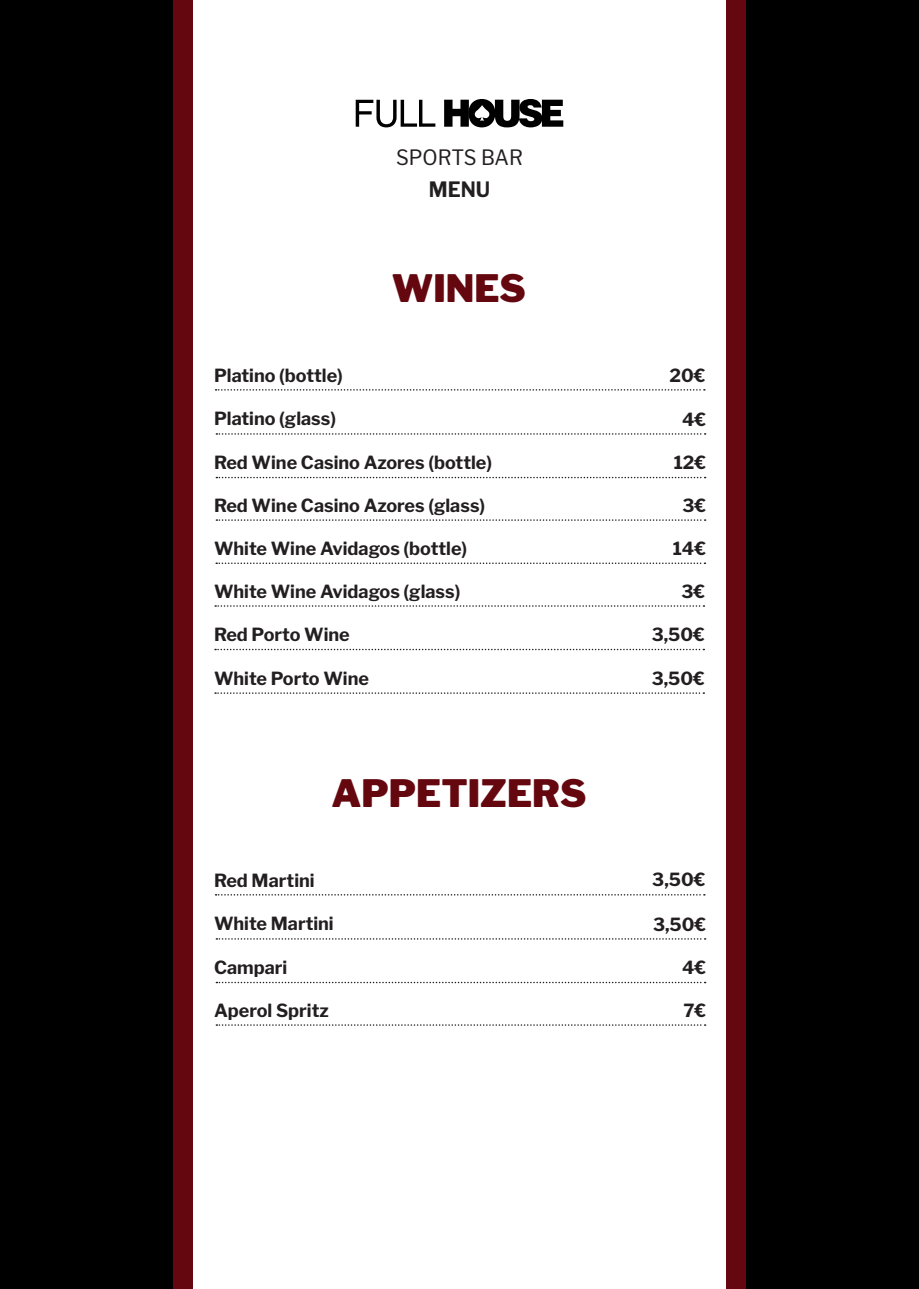
<style>
.page{position:relative;width:919px;height:1289px;background:#fff}
.page>*{position:absolute;margin:0;border:0;box-sizing:border-box;transform-origin:0 0}
.t1{font:900 37.5px "Libre Franklin";color:#64070e}
.t2{font:21px "Libre Franklin";color:#231f20;scale:.95 1}
.t3{font:700 21px "Libre Franklin";color:#231f20;scale:.95 1}
.t4{font:700 18px "Libre Franklin";color:#231f20}
</style>
<div class="page">
<div style="left:0;top:0;width:918px;height:1288px;background:#000001"></div>
<div style="left:191px;top:0;width:536px;height:1288px;background:#fff"></div>
<div style="left:726px;top:0;width:19px;height:1288px;background:#64070e"></div>
<div style="left:173px;top:0;width:20px;height:1288px;background:#64070e"></div>
<svg style="left:355px;top:100px;width:80px;height:27px"></svg>
<svg style="left:444px;top:99px;width:119px;height:28px"></svg>
<svg style="left:215px;top:389px;width:489px;height:1px"></svg>
<svg style="left:216px;top:433px;width:489px;height:1px"></svg>
<svg style="left:216px;top:477px;width:489px;height:1px"></svg>
<svg style="left:216px;top:519px;width:489px;height:2px"></svg>
<svg style="left:216px;top:562px;width:489px;height:2px"></svg>
<svg style="left:215px;top:605px;width:489px;height:1px"></svg>
<svg style="left:215px;top:648px;width:489px;height:2px"></svg>
<svg style="left:215px;top:692px;width:489px;height:2px"></svg>
<svg style="left:215px;top:894px;width:489px;height:1px"></svg>
<svg style="left:216px;top:938px;width:489px;height:1px"></svg>
<svg style="left:216px;top:981px;width:489px;height:2px"></svg>
<svg style="left:216px;top:1024px;width:489px;height:1px"></svg>
<p class="t2" style="left:396px;top:140px;width:135px">SPORTS BAR</p>
<p class="t3" style="left:429px;top:173px;width:66px">MENU</p>
<p class="t1" style="left:392px;top:258px;width:135px">WINES</p>
<p class="t4" style="left:214px;top:361px;width:130px">Platino (bottle)</p>
<p class="t4" style="left:214px;top:404px;width:123px">Platino (glass)</p>
<p class="t4" style="left:214px;top:447px;width:279px">Red Wine Casino Azores (bottle)</p>
<p class="t4" style="left:214px;top:491px;width:273px">Red Wine Casino Azores (glass)</p>
<p class="t4" style="left:214px;top:534px;width:255px">White Wine Avidagos (bottle)</p>
<p class="t4" style="left:214px;top:577px;width:248px">White Wine Avidagos (glass)</p>
<p class="t4" style="left:214px;top:620px;width:137px">Red Porto Wine</p>
<p class="t4" style="left:214px;top:663px;width:156px">White Porto Wine</p>
<p class="t1" style="left:331px;top:763px;width:256px">APPETIZERS</p>
<p class="t4" style="left:214px;top:866px;width:102px">Red Martini</p>
<p class="t4" style="left:214px;top:909px;width:121px">White Martini</p>
<p class="t4" style="left:214px;top:952px;width:75px">Campari</p>
<p class="t4" style="left:214px;top:995px;width:116px">Aperol Spritz</p>
<p class="t4" style="left:669px;top:360px;width:38px">20€</p>
<p class="t4" style="left:682px;top:404px;width:26px">4€</p>
<p class="t4" style="left:673px;top:448px;width:34px">12€</p>
<p class="t4" style="left:682px;top:491px;width:25px">3€</p>
<p class="t4" style="left:672px;top:534px;width:35px">14€</p>
<p class="t4" style="left:681px;top:576px;width:25px">3€</p>
<p class="t4" style="left:651px;top:620px;width:55px">3,50€</p>
<p class="t4" style="left:651px;top:664px;width:55px">3,50€</p>
<p class="t4" style="left:652px;top:865px;width:55px">3,50€</p>
<p class="t4" style="left:653px;top:909px;width:55px">3,50€</p>
<p class="t4" style="left:682px;top:953px;width:26px">4€</p>
<p class="t4" style="left:683px;top:995px;width:24px">7€</p>
</div>
